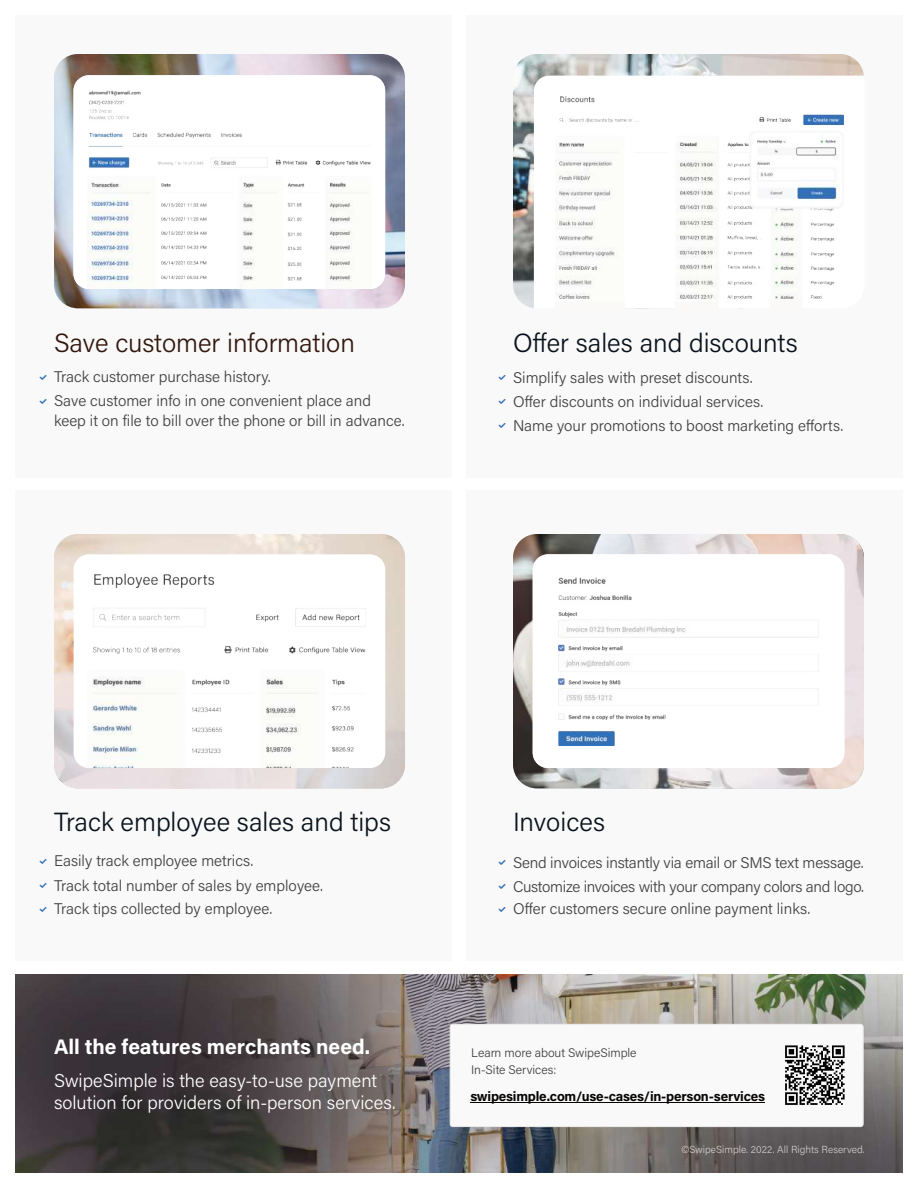
<style>
.page{position:relative;width:918px;height:1188px;background:#fff}
.page>*{position:absolute;margin:0;border:0;box-sizing:border-box;transform-origin:0 0}
.t1{font:300 25.5px "Acumin Pro";color:#0a121c}
.t2{font:300 25.5px "Acumin Pro";color:#33180e}
.t3{font:700 21px "Acumin Pro";color:#fff}
.t4{font:300 18px/22.5px "Acumin Pro";color:#fff}
.t5{font:300 15px/24px "Acumin Pro";color:#3f3f40}
.t6{font:300 15px "Acumin Pro";letter-spacing:-.02em;color:#3f3f40}
.t7{font:700 13.5px "Acumin Pro";letter-spacing:-.015em;color:#070504}
.t8{font:300 12px/16.5px "Acumin Pro";letter-spacing:-.005em;color:#3f3f40}
.t9{font:300 9.9px "Acumin Pro";color:rgb(255 255 255/.7)}
</style>
<div class="page">
<div style="left:15px;top:15px;width:436px;height:462px;background:#f9f9f9"></div>
<div style="left:15px;top:490px;width:436px;height:470px;background:#f9f9f9"></div>
<div style="left:467px;top:15px;width:436px;height:462px;background:#f9f9f9"></div>
<div style="left:467px;top:490px;width:436px;height:470px;background:#f9f9f9"></div>
<img style="left:15px;top:974px;width:888px;height:199px">
<img style="left:54px;top:54px;width:351px;height:254px">
<img style="left:513px;top:534px;width:112px;height:254px">
<img style="left:625px;top:534px;width:239px;height:254px">
<img style="left:513px;top:54px;width:351px;height:254px">
<svg style="left:534px;top:76px;width:330px;height:233px"></svg>
<svg style="left:533px;top:554px;width:311px;height:214px"></svg>
<img style="left:54px;top:534px;width:351px;height:254px">
<svg style="left:449px;top:1023px;width:415px;height:105px"></svg>
<svg style="left:74px;top:75px;width:311px;height:214px"></svg>
<img style="left:87px;top:90px;width:285px;height:199px">
<svg style="left:74px;top:554px;width:311px;height:214px"></svg>
<img style="left:88px;top:573px;width:278px;height:195px">
<img style="left:555px;top:97px;width:288px;height:206px">
<div style="left:555px;top:302px;width:70px;height:7px;background:#faf9f8"></div>
<div style="left:675px;top:302px;width:44px;height:7px;background:#faf9f8"></div>
<div style="left:770px;top:300px;width:32px;height:9px;background:#faf9f8"></div>
<img style="left:558px;top:576px;width:261px;height:170px">
<h1 class="t2" style="left:54px;top:334px;width:303px">Save customer information</h1>
<p class="t5" style="left:54px;top:367px;width:218px">Track customer purchase history.</p>
<p class="t5" style="left:54px;top:393px;width:352px;line-height:19.5px">Save customer info in one convenient place and keep it on file to bill over the phone or bill in advance.</p>
<h1 class="t1" style="left:513px;top:334px;width:286px">Offer sales and discounts</h1>
<p class="t5" style="left:513px;top:367px;width:332px">Simplify sales with preset discounts.<br>Offer discounts on individual services.<br>Name your promotions to boost marketing efforts.</p>
<h1 class="t1" style="left:54px;top:812px;width:339px">Track employee sales and tips</h1>
<h1 class="t1" style="left:513px;top:812px;width:94px">Invoices</h1>
<p class="t5" style="left:54px;top:851px;width:201px">Easily track employee metrics.</p>
<p class="t5" style="left:513px;top:852px;width:352px">Send invoices instantly via email or SMS text message.</p>
<p class="t5" style="left:54px;top:875px;width:271px">Track total number of sales by employee.</p>
<p class="t6" style="left:513px;top:881px;width:353px">Customize invoices with your company colors and logo.</p>
<p class="t5" style="left:54px;top:899px;width:220px">Track tips collected by employee.</p>
<p class="t5" style="left:513px;top:899px;width:299px">Offer customers secure online payment links.</p>
<h2 class="t3" style="left:54px;top:1038px;width:318px">All the features merchants need.</h2>
<p class="t4" style="left:54px;top:1071px;width:343px">SwipeSimple is the easy-to-use payment solution for providers of in-person services.</p>
<p class="t8" style="left:471px;top:1046px;width:167px">Learn more about SwipeSimple<br>In-Site Services:</p>
<p class="t7" style="left:470px;top:1091px;width:296px">swipesimple.com/use-cases/in-person-services</p>
<p class="t9" style="left:681px;top:1146px;width:185px">©SwipeSimple. 2022. All Rights Reserved.</p>
</div>
